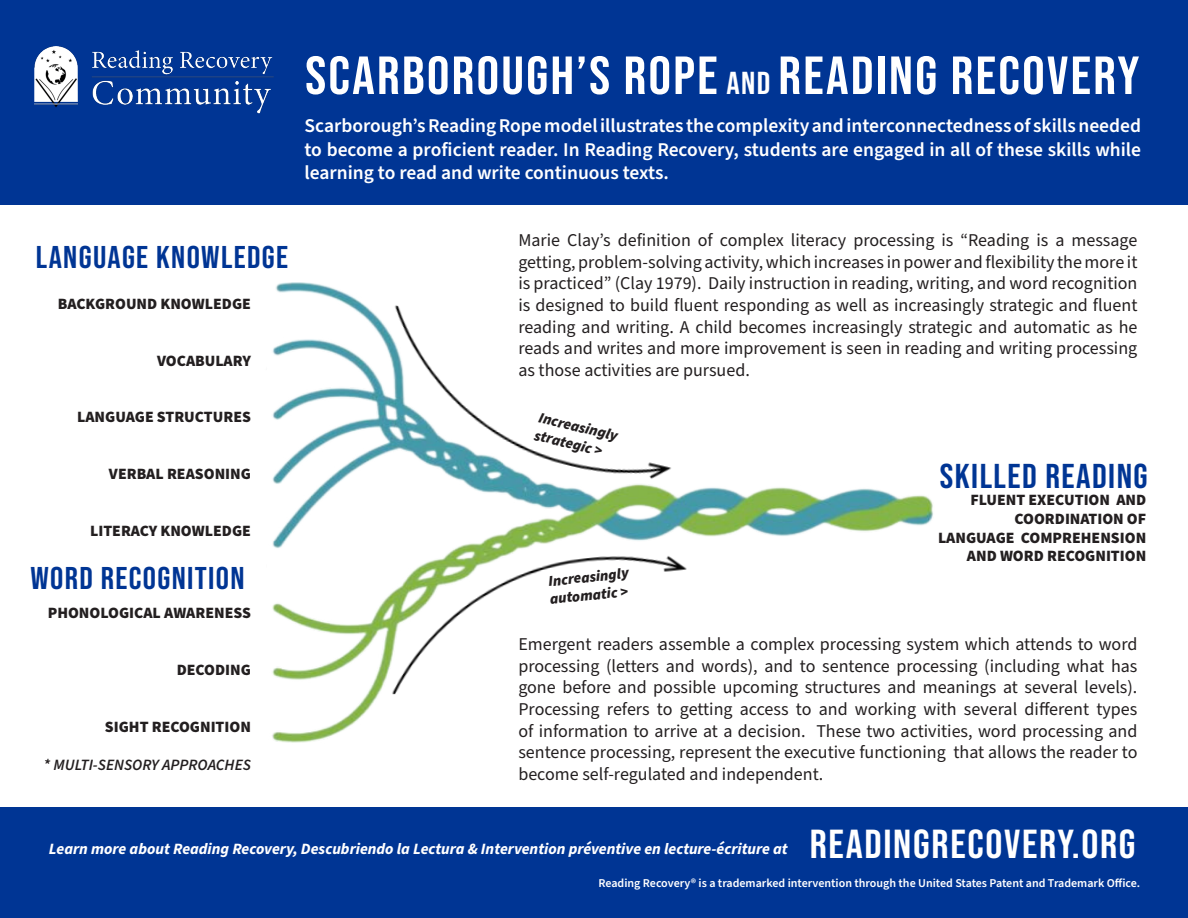
<style>
.page{position:relative;width:1188px;height:918px;background:#fff}
.page>*{position:absolute;margin:0;border:0;box-sizing:border-box;transform-origin:0 0}
.t1{font:53.55px "Bebas Neue";letter-spacing:.04em;color:#fff;scale:1.05 1}
.t2{font:40.5px "Bebas Neue";letter-spacing:.04em;color:#fff;scale:1.05 1}
.t3{font:34.5px "Bebas Neue";letter-spacing:.04em;color:#003594;scale:1.05 1}
.t4{font:31.5px "Bebas Neue";letter-spacing:.04em;color:#003594;scale:1.05 1}
.t5{font:600 19.5px/23.4px "Source Sans Pro";color:#fff;text-align:justify}
.t6{font:18px/21.6px "Source Sans Pro";color:#231f20;text-align:justify}
.t7{font:900 15.75px/18.9px "Source Sans Pro";color:#231f20;text-align:right}
.t8{font:italic 700 15.75px "Source Sans Pro";color:#fff}
.t9{font:italic 600 15.75px "Source Sans Pro";color:#231f20}
.t10{font:italic 900 15px "Source Sans Pro";color:#231f20}
.t11{font:600 12px "Source Sans Pro";color:#fff}
.s1{font-size:31.8px}
</style>
<div class="page">
<div style="left:0;top:808px;width:1188px;height:110px;background:#003594"></div>
<div style="left:0;top:0;width:1188px;height:204px;background:#003594"></div>
<img style="left:34px;top:47px;width:240px;height:67px">
<img style="left:272px;top:282px;width:40px;height:461px">
<img style="left:312px;top:204px;width:810px;height:537px">
<p class="t1" style="left:305px;top:45px;width:796px">SCARBOROUGH’S ROPE <span class="s1">and</span> READING RECOVERY</p>
<p class="t5" style="left:305px;top:115px;width:838px">Scarborough’s Reading Rope model illustrates the complexity and interconnectedness of skills needed to become a proficient reader. In Reading Recovery, students are engaged in all of these skills while learning to read and write continuous texts.</p>
<p class="t4" style="left:36px;top:239px;width:242px">LANGUAGE KNOWLEDGE</p>
<p class="t7" style="left:58px;top:295px;width:195px">BACKGROUND KNOWLEDGE</p>
<p class="t7" style="left:157px;top:351px;width:95px">VOCABULARY</p>
<p class="t7" style="left:77px;top:408px;width:175px">LANGUAGE STRUCTURES</p>
<p class="t7" style="left:109px;top:465px;width:144px">VERBAL REASONING</p>
<p class="t7" style="left:90px;top:522px;width:162px">LITERACY KNOWLEDGE</p>
<p class="t4" style="left:31px;top:560px;width:205px">WORD RECOGNITION</p>
<p class="t7" style="left:48px;top:604px;width:205px">PHONOLOGICAL AWARENESS</p>
<p class="t7" style="left:177px;top:661px;width:76px">DECODING</p>
<p class="t7" style="left:105px;top:717px;width:148px">SIGHT RECOGNITION</p>
<p class="t9" style="left:44px;top:754px;width:209px">* MULTI-SENSORY APPROACHES</p>
<p class="t6" style="left:518px;top:230px;width:621px">Marie Clay’s definition of complex literacy processing is “Reading is a message getting, problem-solving activity, which increases in power and flexibility the more it is practiced” (Clay 1979). Daily instruction in reading, writing, and word recognition is designed to build fluent responding as well as increasingly strategic and fluent reading and writing. A child becomes increasingly strategic and automatic as he reads and writes and more improvement is seen in reading and writing processing as those activities are pursued.</p>
<p class="t10" style="left:542px;top:407px;width:82px;rotate:14deg">Increasingly</p>
<p class="t10" style="left:537px;top:424px;width:71px;rotate:14deg">strategic &gt;</p>
<p class="t10" style="left:547px;top:571px;width:82px;rotate:-6deg">Increasingly</p>
<p class="t10" style="left:549px;top:589px;width:80px;rotate:-6deg">automatic &gt;</p>
<p class="t3" style="left:940px;top:456px;width:199px">SKILLED READING</p>
<p class="t7" style="left:970px;top:490px;width:177px">FLUENT EXECUTION AND<br>COORDINATION OF</p>
<p class="t7" style="left:938px;top:528px;width:210px">LANGUAGE COMPREHENSION<br>AND WORD RECOGNITION</p>
<p class="t6" style="left:518px;top:634px;width:621px">Emergent readers assemble a complex processing system which attends to word processing (letters and words), and to sentence processing (including what has gone before and possible upcoming structures and meanings at several levels).<br>Processing refers to getting access to and working with several different types of information to arrive at a decision. These two activities, word processing and sentence processing, represent the executive functioning that allows the reader to become self-regulated and independent.</p>
<p class="t8" style="left:49px;top:839px;width:740px">Learn more about Reading Recovery, Descubriendo la Lectura &amp; Intervention préventive en lecture-écriture at</p>
<p class="t2" style="left:810px;top:822px;width:312px">READINGRECOVERY.ORG</p>
<p class="t11" style="left:598px;top:875px;width:543px">Reading Recovery® is a trademarked intervention through the United States Patent and Trademark Office.</p>
</div>
